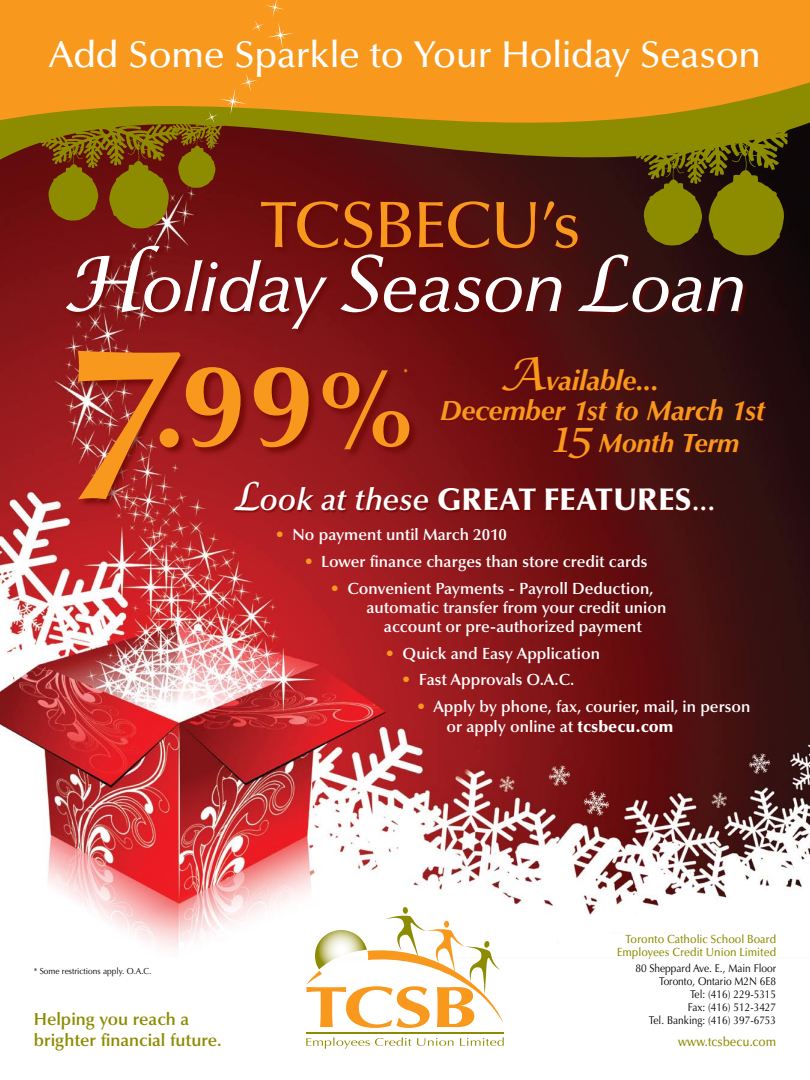
<style>
.page{position:relative;width:810px;height:1080px;background:#fff}
.page>*{position:absolute;margin:0;border:0;box-sizing:border-box;transform-origin:0 0}
.t1{font:700 116.5px "Optima";color:#f8981d}
.t2{font:italic 500 69.38px "Optima";letter-spacing:-.02em;color:#fff}
.t3{font:500 65.62px "Optima";letter-spacing:-.025em;color:#f8981d}
.t4{font:500 37.5px "Optima";letter-spacing:-.015em;color:#fff}
.t5{font:900 31.12px "Optima";letter-spacing:.005em;color:#fff}
.t6{font:italic 700 27.88px/29.4px "Optima";letter-spacing:-.01em;color:#f8981d}
.t7{font:italic 700 26.62px "Optima";letter-spacing:-.015em;color:#f8981d}
.t8{font:600 17.5px/21px "Optima";color:#8d8b00}
.t9{font:600 16.25px/20px "Optima";color:#fff}
.t10{font:800 15.88px "Coop";color:#f8981d}
.t11{font:500 13.12px "Optima";color:#8d8b00;scale:.9 1}
.t12{font:500 11.88px/13.1px "Optima";color:#8d8b00;text-align:right;scale:.9 1}
.t13{font:11.25px/13.1px "Optima";color:#000;text-align:right;scale:.9 1}
.t14{font:8.75px "Optima";color:#000;scale:.95 1}
.s1{font-family:"Lucida Calligraphy";font-weight:400;font-size:76.25px}
.s2{font-size:221.62px}
.s3{font-size:108.5px}
.s4{font-family:"Lucida Calligraphy";font-weight:400;font-size:45.25px}
.s5{font-family:"Lucida Calligraphy";font-weight:400;font-style:italic;font-size:38.75px}
.s6{font-weight:600;font-style:italic}
.s7{font-weight:500}
.s8{color:#f8981d}
.s9{font-weight:900}
</style>
<div class="page">
<img style="left:0;top:233px;width:810px;height:716px">
<div style="left:233px;top:482px;width:482px;height:31px;background:#680500;opacity:.7"></div>
<div style="left:441px;top:357px;width:327px;height:104px;background:#680500;opacity:.5"></div>
<div style="left:66px;top:202px;width:682px;height:133px;background:#680500;opacity:.55"></div>
<div style="left:78px;top:350px;width:341px;height:158px;background:#680500;opacity:.75"></div>
<svg style="left:0;top:180px;width:810px;height:53px"></svg>
<svg style="left:0;top:0;width:810px;height:180px;fill:#f8981d"></svg>
<hr style="left:306px;top:1033px;width:197px;height:1px;background:#8d8b00">
<svg style="left:306px;top:1037px;width:148px;height:12px"></svg>
<svg style="left:460px;top:1037px;width:44px;height:9px"></svg>
<svg style="left:306px;top:907px;width:197px;height:121px"></svg>
<svg style="left:634px;top:119px;width:153px;height:137px"></svg>
<svg style="left:251px;top:0;width:43px;height:49px"></svg>
<svg style="left:40px;top:73px;width:218px;height:156px"></svg>
<h3 class="t4" style="left:49px;top:33px;width:713px">Add Some Sparkle to Your Holiday Season</h3>
<h3 class="t3" style="left:260px;top:188px;width:322px">TCSBECU’s</h3>
<h2 class="t2" style="left:63px;top:248px;width:686px"><span class="s1">H</span>oliday <span class="s1">S</span>eason <span class="s1">L</span>oan</h2>
<h1 class="t1" style="left:66px;top:338px;width:356px"><span class="s2">7</span>.99<span class="s3">%</span></h1>
<h3 class="t6" style="left:440px;top:366px;width:327px;text-indent:60px"><span class="s4">A</span>vailable...<br>December 1st to March 1st</h3>
<h3 class="t7" style="left:550px;top:427px;width:191px"><span class="s4">15</span> Month Term</h3>
<p class="t10" style="left:404px;top:366px;width:5px">*</p>
<h3 class="t5" style="left:233px;top:481px;width:484px"><span class="s5">L</span><span class="s6">ook at these</span> great features<span class="s7">...</span></h3>
<p class="t9" style="left:276px;top:525px;width:233px"><span class="s8">•</span> No payment until March 2010</p>
<p class="t9" style="left:305px;top:552px;width:344px"><span class="s8">•</span> Lower finance charges than store credit cards</p>
<p class="t9" style="left:331px;top:578px;width:324px"><span class="s8">•</span> Convenient Payments - Payroll Deduction,</p>
<p class="t9" style="left:366px;top:598px;width:301px">automatic transfer from your credit union</p>
<p class="t9" style="left:384px;top:617px;width:260px">account or pre-authorized payment</p>
<p class="t9" style="left:386px;top:644px;width:216px"><span class="s8">•</span> Quick and Easy Application</p>
<p class="t9" style="left:402px;top:670px;width:174px"><span class="s8">•</span> Fast Approvals O.A.C.</p>
<p class="t9" style="left:446px;top:697px;width:305px;text-indent:-29px"><span class="s8">•</span> Apply by phone, fax, courier, mail, in person or apply online at <span class="s9">tcsbecu.com</span></p>
<p class="t14" style="left:34px;top:966px;width:125px">* Some restrictions apply. O.A.C.</p>
<p class="t8" style="left:34px;top:1009px;width:190px">Helping you reach a brighter financial future.</p>
<p class="t12" style="left:617px;top:933px;width:178px">Toronto Catholic School Board<br>Employees Credit Union Limited</p>
<p class="t13" style="left:635px;top:961px;width:158px">80 Sheppard Ave. E., Main Floor<br>Toronto, Ontario M2N 6E8<br>Tel: (416) 229-5315<br>Fax: (416) 512-3427<br>Tel. Banking: (416) 397-6753</p>
<p class="t11" style="left:678px;top:1034px;width:111px">www.tcsbecu.com</p>
</div>
